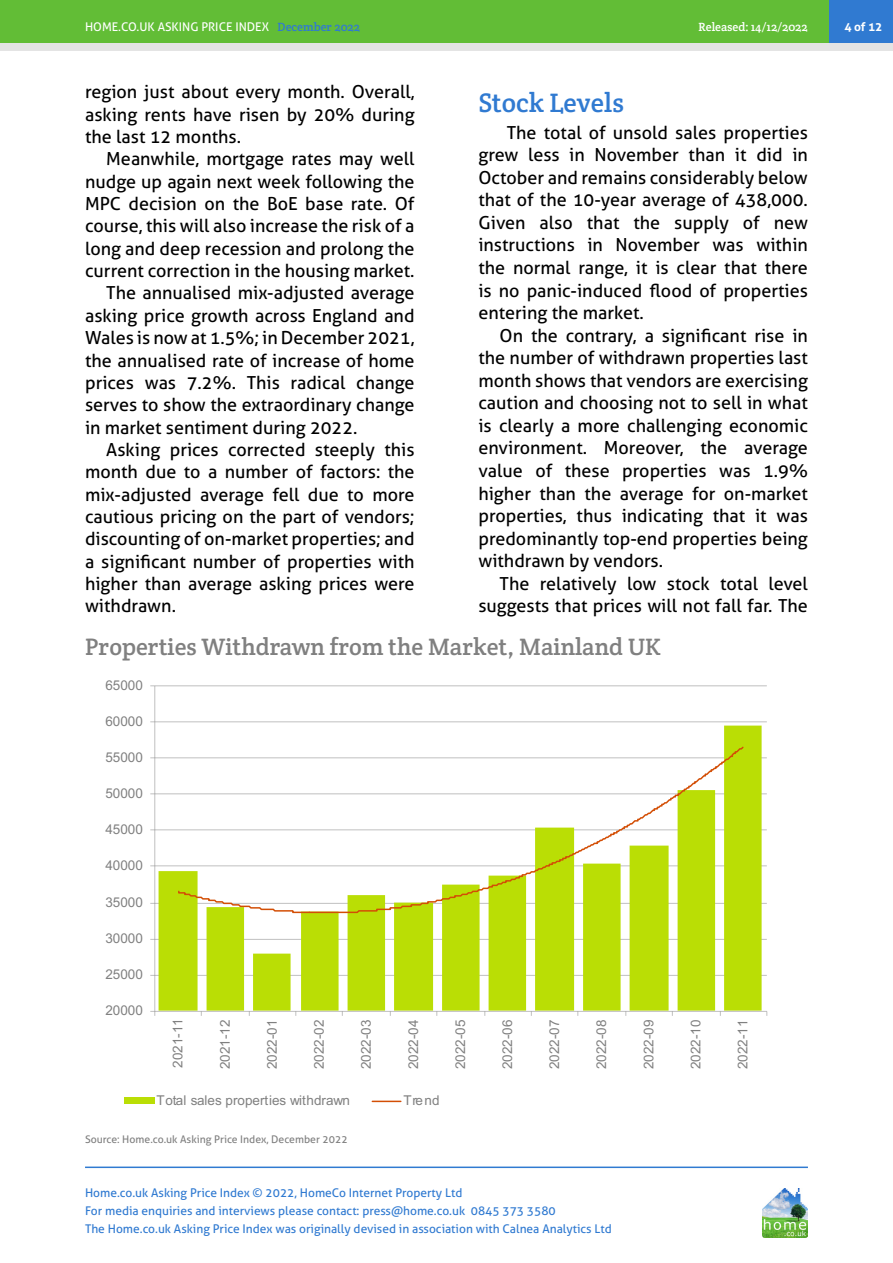
<style>
.page{position:relative;width:893px;height:1263px;background:#fff}
.page>*{position:absolute;margin:0;border:0;box-sizing:border-box;transform-origin:0 0}
.HAPI_Sub_subhead{font:27px "Crete Round";color:#307ad1}
.HAPI_graphic_title{font:24px "Crete Round";color:#808080}
.HAPI_body{font:18px/22.4px "Aller";color:#000;text-align:justify}
.t1{font:13.5px "Arial";color:#808080}
.t2{font:12px/18px "Aller";color:#307ad1}
.t3{font:12px "Aller";color:#fff}
.t4{font:12px "Crete Round";color:#fff}
.t5{font:700 12px "Aller";color:#fff}
.HAPI_Source{font:10.5px "Aller";color:#808080}
.s1{font-family:"Crete Round";color:#307ad1}
</style>
<div class="page">
<hr style="left:85px;top:1166px;width:723px;height:2px;background:#307ad1">
<div style="left:0;top:0;width:893px;height:51px;background:#e4e4e4"></div>
<div style="left:0;top:0;width:893px;height:43px;background:#62bd36"></div>
<img style="left:762px;top:1188px;width:46px;height:49px">
<div style="left:829px;top:0;width:64px;height:43px;background:#307ad1"></div>
<hr style="left:155px;top:975px;width:612px;height:1px;background:#808080;opacity:.5">
<hr style="left:155px;top:939px;width:612px;height:1px;background:#808080;opacity:.5">
<hr style="left:155px;top:903px;width:612px;height:1px;background:#808080;opacity:.5">
<hr style="left:155px;top:865px;width:612px;height:1px;background:#d6d6d6">
<hr style="left:155px;top:829px;width:612px;height:1px;background:#d6d6d6">
<hr style="left:155px;top:793px;width:612px;height:1px;background:#d5d5d5">
<hr style="left:155px;top:757px;width:612px;height:1px;background:#d5d5d5">
<hr style="left:155px;top:721px;width:612px;height:1px;background:#d5d5d5">
<hr style="left:155px;top:685px;width:612px;height:1px;background:#d4d4d4">
<svg style="left:159px;top:725px;width:603px;height:285px;fill:#bade05"></svg>
<hr style="left:155px;top:686px;width:1px;height:325px;background:#ececec">
<hr style="left:155px;top:1011px;width:612px;height:1px;background:#c7c7c7">
<svg style="left:150px;top:1011px;width:6px;height:5px"></svg>
<svg style="left:177px;top:745px;width:568px;height:169px"></svg>
<div style="left:124px;top:1097px;width:30px;height:6px;background:#bade05"></div>
<hr style="left:372px;top:1100px;width:29px;height:2px;background:#d34e05">
<p class="t3" style="left:85px;top:19px;width:277px">HOME.CO.UK ASKING PRICE INDEX <span class="s1">December 2022</span></p>
<p class="t4" style="left:698px;top:19px;width:111px">Released: 14/12/2022</p>
<p class="t5" style="left:844px;top:19px;width:39px">4 of 12</p>
<p class="HAPI_body" style="left:85px;top:81px;width:331px">region just about every month. Overall, asking rents have risen by 20% during the last 12 months.</p>
<p class="HAPI_body" style="left:85px;top:148px;width:331px;text-indent:21px">Meanwhile, mortgage rates may well nudge up again next week following the MPC decision on the BoE base rate. Of course, this will also increase the risk of a long and deep recession and prolong the current correction in the housing market.</p>
<p class="HAPI_body" style="left:85px;top:282px;width:331px;text-indent:21px">The annualised mix-adjusted average asking price growth across England and Wales is now at 1.5%; in December 2021, the annualised rate of increase of home prices was 7.2%. This radical change serves to show the extraordinary change in market sentiment during 2022.</p>
<p class="HAPI_body" style="left:85px;top:438px;width:331px;text-indent:21px">Asking prices corrected steeply this month due to a number of factors: the mix-adjusted average fell due to more cautious pricing on the part of vendors; discounting of on-market properties; and a significant number of properties with higher than average asking prices were withdrawn.</p>
<p class="HAPI_Sub_subhead" style="left:478px;top:85px;width:147px">Stock Levels</p>
<p class="HAPI_body" style="left:478px;top:121px;width:331px;text-indent:28px">The total of unsold sales properties grew less in November than it did in October and remains considerably below that of the 10-year average of 438,000.<br>Given also that the supply of new instructions in November was within the normal range, it is clear that there is no panic-induced flood of properties entering the market.</p>
<p class="HAPI_body" style="left:478px;top:324px;width:331px;text-indent:21px">On the contrary, a significant rise in the number of withdrawn properties last month shows that vendors are exercising caution and choosing not to sell in what is clearly a more challenging economic environment. Moreover, the average value of these properties was 1.9% higher than the average for on-market properties, thus indicating that it was predominantly top-end properties being withdrawn by vendors.</p>
<p class="HAPI_body" style="left:478px;top:572px;width:331px;text-align:right">The relatively low stock total level suggests that prices will not fall far. The</p>
<p class="HAPI_graphic_title" style="left:85px;top:631px;width:578px">Properties Withdrawn from the Market, Mainland UK</p>
<p class="t1" style="left:105px;top:675px;width:39px">65000</p>
<p class="t1" style="left:105px;top:711px;width:39px">60000</p>
<p class="t1" style="left:105px;top:747px;width:39px">55000</p>
<p class="t1" style="left:105px;top:783px;width:39px">50000</p>
<p class="t1" style="left:105px;top:819px;width:39px">45000</p>
<p class="t1" style="left:105px;top:855px;width:39px">40000</p>
<p class="t1" style="left:105px;top:893px;width:39px">35000</p>
<p class="t1" style="left:105px;top:929px;width:39px">30000</p>
<p class="t1" style="left:105px;top:965px;width:39px">25000</p>
<p class="t1" style="left:105px;top:1001px;width:39px">20000</p>
<p class="t1" style="left:169px;top:1067px;width:51px;rotate:-90deg">2021-11</p>
<p class="t1" style="left:216px;top:1069px;width:51px;rotate:-90deg">2021-12</p>
<p class="t1" style="left:263px;top:1069px;width:51px;rotate:-90deg">2022-01</p>
<p class="t1" style="left:310px;top:1069px;width:51px;rotate:-90deg">2022-02</p>
<p class="t1" style="left:357px;top:1069px;width:51px;rotate:-90deg">2022-03</p>
<p class="t1" style="left:404px;top:1069px;width:51px;rotate:-90deg">2022-04</p>
<p class="t1" style="left:451px;top:1069px;width:51px;rotate:-90deg">2022-05</p>
<p class="t1" style="left:498px;top:1069px;width:51px;rotate:-90deg">2022-06</p>
<p class="t1" style="left:545px;top:1069px;width:51px;rotate:-90deg">2022-07</p>
<p class="t1" style="left:592px;top:1069px;width:51px;rotate:-90deg">2022-08</p>
<p class="t1" style="left:639px;top:1069px;width:51px;rotate:-90deg">2022-09</p>
<p class="t1" style="left:686px;top:1069px;width:51px;rotate:-90deg">2022-10</p>
<p class="t1" style="left:733px;top:1069px;width:51px;rotate:-90deg">2022-11</p>
<p class="t1" style="left:156px;top:1091px;width:195px">Total sales properties withdrawn</p>
<p class="t1" style="left:404px;top:1091px;width:38px">Trend</p>
<p class="HAPI_Source" style="left:85px;top:1133px;width:264px">Source: Home.co.uk Asking Price Index, December 2022</p>
<p class="t2" style="left:85px;top:1184px;width:528px">Home.co.uk Asking Price Index © 2022, HomeCo Internet Property Ltd<br>For media enquiries and interviews please contact: press@home.co.uk 0845 373 3580<br>The Home.co.uk Asking Price Index was originally devised in association with Calnea Analytics Ltd</p>
</div>
